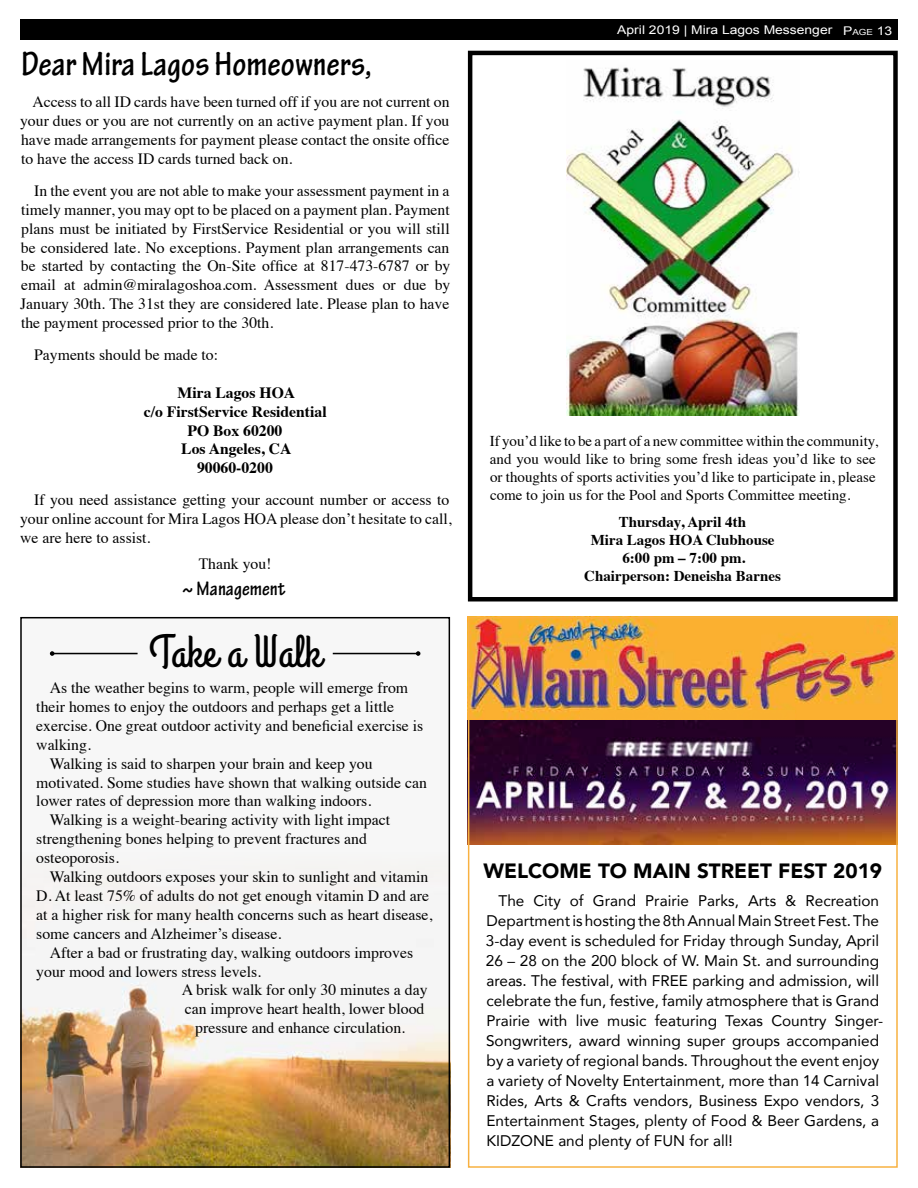
<style>
.page{position:relative;width:918px;height:1188px;background:#fff}
.page>*{position:absolute;margin:0;border:0;box-sizing:border-box;transform-origin:0 0}
.t1{font:45.75px "Grand Hotel";color:#000}
.t2{font:700 condensed 35.85px "Tekton Pro";color:#000}
.t3{font:700 condensed 20.85px "Tekton Pro";color:#000}
.t4{font:900 20.7px "Avenir";color:#000}
.t5{font:15.75px/18.9px "Times";color:#000;text-align:justify}
.t6{font:700 15.75px/18.9px "Times";color:#000;text-align:center}
.t7{font:15.3px/20px "Avenir";color:#000}
.t8{font:15px/18px "Times";color:#000}
.t9{font:700 15px/18px "Times";color:#000;text-align:center}
.t10{font:12px "Arial";color:#fff;scale:1.16 1}
.s1{font-style:inherit}
</style>
<div class="page">
<div style="left:20px;top:617px;width:430px;height:551px;background:#f7f7f7"></div>
<img style="left:23px;top:983px;width:424px;height:182px">
<hr style="left:333px;top:653px;width:85px;height:1px;background:#000">
<svg style="left:416px;top:651px;width:4px;height:5px"></svg>
<hr style="left:52px;top:653px;width:86px;height:1px;background:#000">
<svg style="left:50px;top:651px;width:4px;height:5px"></svg>
<div style="left:20px;top:617px;width:430px;height:551px;border:2px solid #000"></div>
<img style="left:471px;top:620px;width:424px;height:225px">
<img style="left:580px;top:710px;width:101px;height:10px">
<img style="left:681px;top:710px;width:113px;height:10px">
<img style="left:869px;top:620px;width:19px;height:5px">
<div style="left:468px;top:617px;width:430px;height:551px;border:2px solid #f8b141"></div>
<img style="left:567px;top:67px;width:232px;height:348px">
<div style="left:468px;top:51px;width:430px;height:550px;border:4px solid #000"></div>
<div style="left:20px;top:20px;width:878px;height:20px;background:#000"></div>
<h2 class="t2" style="left:21px;top:43px;width:352px">Dear Mira Lagos Homeowners,</h2>
<p class="t5" style="left:20px;top:91px;width:431px;text-indent:12px">Access to all ID cards have been turned off if you are not current on your dues or you are not currently on an active payment plan. If you have made arrangements for payment please contact the onsite office to have the access ID cards turned back on.</p>
<p class="t5" style="left:20px;top:180px;width:432px;text-indent:14px">In the event you are not able to make your assessment payment in a timely manner, you may opt to be placed on a payment plan. Payment plans must be initiated by FirstService Residential or you will still be considered late. No exceptions. Payment plan arrangements can be started by contacting the On-Site office at 817-473-6787 or by email at admin@miralagoshoa.com. Assessment dues or due by January 30th. The 31st they are considered late. Please plan to have the payment processed prior to the 30th.</p>
<p class="t5" style="left:34px;top:344px;width:185px">Payments should be made to:</p>
<p class="t6" style="left:144px;top:381px;width:185px">Mira Lagos HOA<br>c/o FirstService Residential<br>PO Box 60200<br>Los Angeles, CA<br>90060-0200</p>
<p class="t5" style="left:20px;top:489px;width:433px;text-align:left;text-indent:14px">If you need assistance getting your account number or access to your online account for Mira Lagos HOA please don’t hesitate to call, we are here to assist.</p>
<p class="t5" style="left:199px;top:553px;width:74px">Thank you!</p>
<h3 class="t3" style="left:182px;top:576px;width:105px">~ Management</h3>
<h1 class="t1" style="left:149px;top:622px;width:173px">Take a Walk</h1>
<p class="t5" style="left:50px;top:677px;width:360px">As the weather begins to warm, people will emerge from</p>
<p class="t5" style="left:36px;top:696px;width:359px">their homes to enjoy the outdoors and perhaps get a little</p>
<p class="t5" style="left:36px;top:715px;width:389px">exercise. One great outdoor activity and beneficial exercise is</p>
<p class="t5" style="left:36px;top:734px;width:56px">walking.</p>
<p class="t5" style="left:50px;top:753px;width:324px">Walking is said to sharpen your brain and keep you</p>
<p class="t5" style="left:36px;top:771px;width:392px">motivated. Some studies have shown that walking outside can</p>
<p class="t5" style="left:36px;top:790px;width:337px">lower rates of depression more than walking indoors.</p>
<p class="t5" style="left:50px;top:809px;width:342px">Walking is a weight-bearing activity with light impact</p>
<p class="t5" style="left:36px;top:828px;width:332px">strengthening bones helping to prevent fractures and</p>
<p class="t5" style="left:36px;top:847px;width:84px">osteoporosis.</p>
<p class="t5" style="left:50px;top:866px;width:380px">Walking outdoors exposes your skin to sunlight and vitamin</p>
<p class="t5" style="left:36px;top:885px;width:394px">D. At least 75% of adults do not get enough vitamin D and are</p>
<p class="t5" style="left:36px;top:904px;width:398px">at a higher risk for many health concerns such as heart disease,</p>
<p class="t5" style="left:36px;top:923px;width:247px">some cancers and Alzheimer’s disease.</p>
<p class="t5" style="left:50px;top:942px;width:365px">After a bad or frustrating day, walking outdoors improves</p>
<p class="t5" style="left:36px;top:960px;width:226px">your mood and lowers stress levels.</p>
<p class="t5" style="left:182px;top:979px;width:247px">A brisk walk for only 30 minutes a day</p>
<p class="t5" style="left:185px;top:998px;width:241px">can improve heart health, lower blood</p>
<p class="t5" style="left:195px;top:1017px;width:211px">pressure and enhance circulation.</p>
<p class="t10" style="left:617px;top:22px;width:239px">April 2019 | Mira Lagos Messenger <span class="s1">P</span><sub>age</sub> <span class="s1">13</span></p>
<p class="t8" style="left:490px;top:430px;width:390px">If you’d like to be a part of a new committee within the community, and you would like to bring some fresh ideas you’d like to see or thoughts of sports activities you’d like to participate in, please come to join us for the Pool and Sports Committee meeting.</p>
<p class="t9" style="left:584px;top:511px;width:198px">Thursday, April 4th<br>Mira Lagos HOA Clubhouse<br>6:00 pm – 7:00 pm.<br>Chairperson: Deneisha Barnes</p>
<h3 class="t4" style="left:483px;top:853px;width:400px">WELCOME TO MAIN STREET FEST 2019</h3>
<p class="t7" style="left:486px;top:890px;width:399px;text-indent:13px">The City of Grand Prairie Parks, Arts &amp; Recreation Department is hosting the 8th Annual Main Street Fest. The 3-day event is scheduled for Friday through Sunday, April 26 – 28 on the 200 block of W. Main St. and surrounding areas. The festival, with FREE parking and admission, will celebrate the fun, festive, family atmosphere that is Grand Prairie with live music featuring Texas Country Singer-Songwriters, award winning super groups accompanied by a variety of regional bands. Throughout the event enjoy a variety of Novelty Entertainment, more than 14 Carnival Rides, Arts &amp; Crafts vendors, Business Expo vendors, 3<br>Entertainment Stages, plenty of Food &amp; Beer Gardens, a KIDZONE and plenty of FUN for all!</p>
</div>
